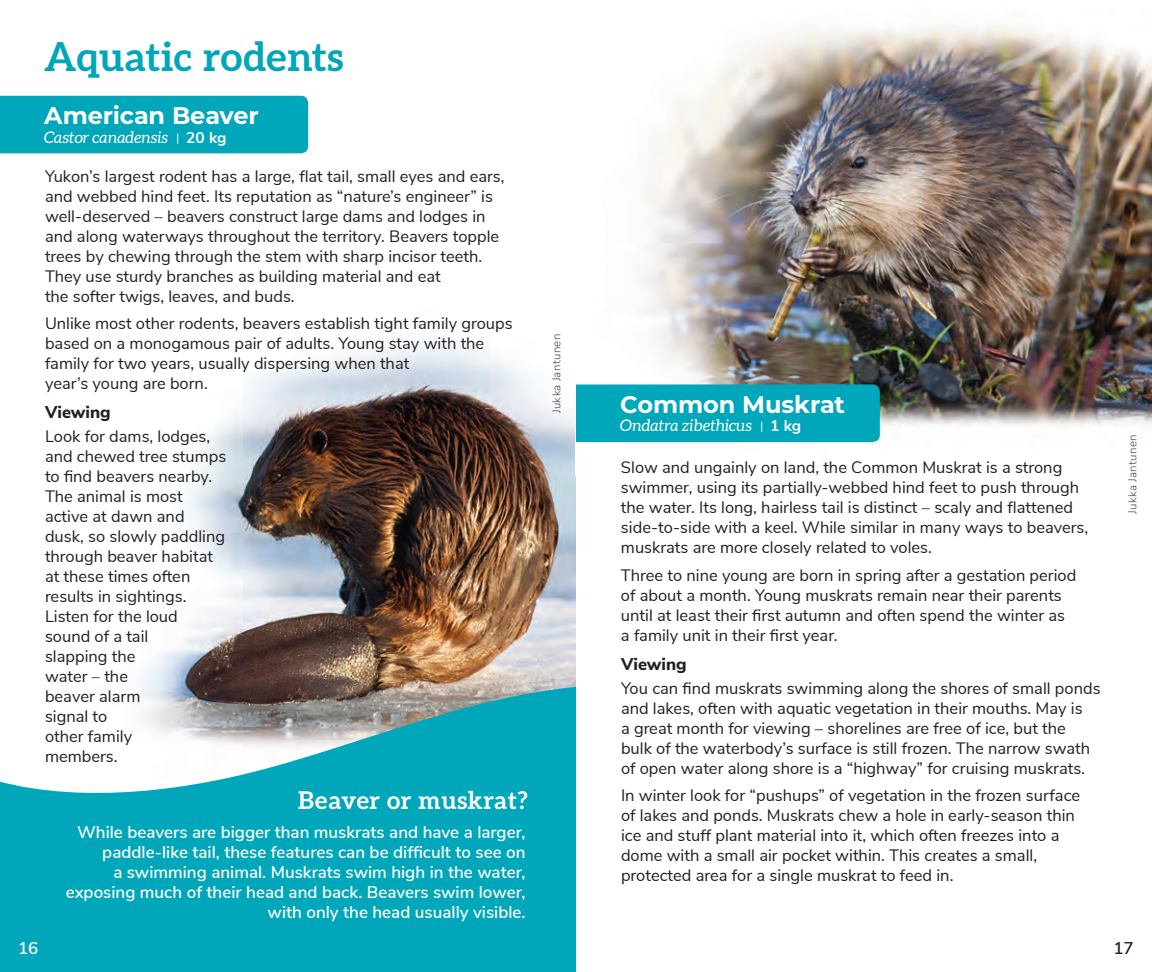
<style>
.page{position:relative;width:1152px;height:972px;background:#fff}
.page>*{position:absolute;margin:0;border:0;box-sizing:border-box;transform-origin:0 0}
.t1{font:700 40px "Aleo";letter-spacing:.005em;color:#00a6b9}
.t2{font:700 24.4px "Aleo";letter-spacing:.025em;color:#fff}
.t3{font:700 24px "Montserrat";letter-spacing:-.005em;color:#fff}
.t4{font:600 17px/20px "Nunito Sans";color:#fff;text-align:right}
.t5{font:800 17px "Nunito Sans";color:#231f20}
.t6{font:600 17px "Nunito Sans";color:#231f20}
.t7{font:16.4px/20px "Nunito Sans";color:#231f20}
.t8{font:italic 16px "Aleo";color:#fff}
.t9{font:300 11.6px "Nunito Sans";letter-spacing:.03em;color:#231f20}
.s1{font-size:10.8px}
.s2{font-family:"Nunito Sans";font-weight:700;font-style:normal;font-size:15.6px}
</style>
<div class="page">
<img style="left:141px;top:343px;width:435px;height:344px">
<img style="left:576px;top:25px;width:576px;height:418px">
<svg style="left:0;top:687px;width:576px;height:285px;background:#30b0be"></svg>
<div style="left:0;top:96px;width:308px;height:57px;background:#00a6b9"></div>
<div style="left:576px;top:384px;width:304px;height:58px;background:#00a6b9"></div>
<h1 class="t1" style="left:44px;top:34px;width:301px">Aquatic rodents</h1>
<h3 class="t3" style="left:44px;top:98px;width:216px">American Beaver</h3>
<p class="t8" style="left:44px;top:128px;width:184px">Castor canadensis <span class="s1">|</span> <span class="s2">20 kg</span></p>
<p class="t7" style="left:45px;top:165px;width:461px">Yukon’s largest rodent has a large, flat tail, small eyes and ears, and webbed hind feet. Its reputation as “nature’s engineer” is well-deserved – beavers construct large dams and lodges in and along waterways throughout the territory. Beavers topple trees by chewing through the stem with sharp incisor teeth.<br>They use sturdy branches as building material and eat<br>the softer twigs, leaves, and buds.</p>
<p class="t7" style="left:45px;top:312px;width:469px">Unlike most other rodents, beavers establish tight family groups based on a monogamous pair of adults. Young stay with the family for two years, usually dispersing when that<br>year’s young are born.</p>
<p class="t5" style="left:45px;top:400px;width:67px">Viewing</p>
<p class="t7" style="left:45px;top:425px;width:183px">Look for dams, lodges, and chewed tree stumps to find beavers nearby.<br>The animal is most active at dawn and dusk, so slowly paddling through beaver habitat at these times often results in sightings.<br>Listen for the loud sound of a tail<br>slapping the<br>water – the<br>beaver alarm<br>signal to<br>other family<br>members.</p>
<h2 class="t2" style="left:298px;top:786px;width:231px">Beaver or muskrat?</h2>
<p class="t4" style="left:66px;top:821px;width:461px">While beavers are bigger than muskrats and have a larger, paddle-like tail, these features can be difficult to see on<br>a swimming animal. Muskrats swim high in the water, exposing much of their head and back. Beavers swim lower, with only the head usually visible.</p>
<p class="t9" style="left:548px;top:413px;width:81px;rotate:-90deg">Jukka Jantunen</p>
<h3 class="t3" style="left:620px;top:387px;width:226px">Common Muskrat</h3>
<p class="t8" style="left:620px;top:417px;width:183px">Ondatra zibethicus <span class="s1">|</span> <span class="s2">1 kg</span></p>
<p class="t7" style="left:621px;top:457px;width:469px">Slow and ungainly on land, the Common Muskrat is a strong swimmer, using its partially-webbed hind feet to push through the water. Its long, hairless tail is distinct – scaly and flattened side-to-side with a keel. While similar in many ways to beavers, muskrats are more closely related to voles.</p>
<p class="t7" style="left:621px;top:564px;width:457px">Three to nine young are born in spring after a gestation period of about a month. Young muskrats remain near their parents until at least their first autumn and often spend the winter as a family unit in their first year.</p>
<p class="t5" style="left:621px;top:652px;width:67px">Viewing</p>
<p class="t7" style="left:621px;top:677px;width:481px">You can find muskrats swimming along the shores of small ponds and lakes, often with aquatic vegetation in their mouths. May is<br>a great month for viewing – shorelines are free of ice, but the bulk of the waterbody’s surface is still frozen. The narrow swath of open water along shore is a “highway” for cruising muskrats.</p>
<p class="t7" style="left:621px;top:784px;width:461px">In winter look for “pushups” of vegetation in the frozen surface of lakes and ponds. Muskrats chew a hole in early-season thin ice and stuff plant material into it, which often freezes into a dome with a small air pocket within. This creates a small, protected area for a single muskrat to feed in.</p>
<p class="t9" style="left:1124px;top:514px;width:81px;rotate:-90deg">Jukka Jantunen</p>
<p class="t4" style="left:18px;top:937px;width:22px">16</p>
<p class="t6" style="left:1113px;top:936px;width:22px">17</p>
</div>
